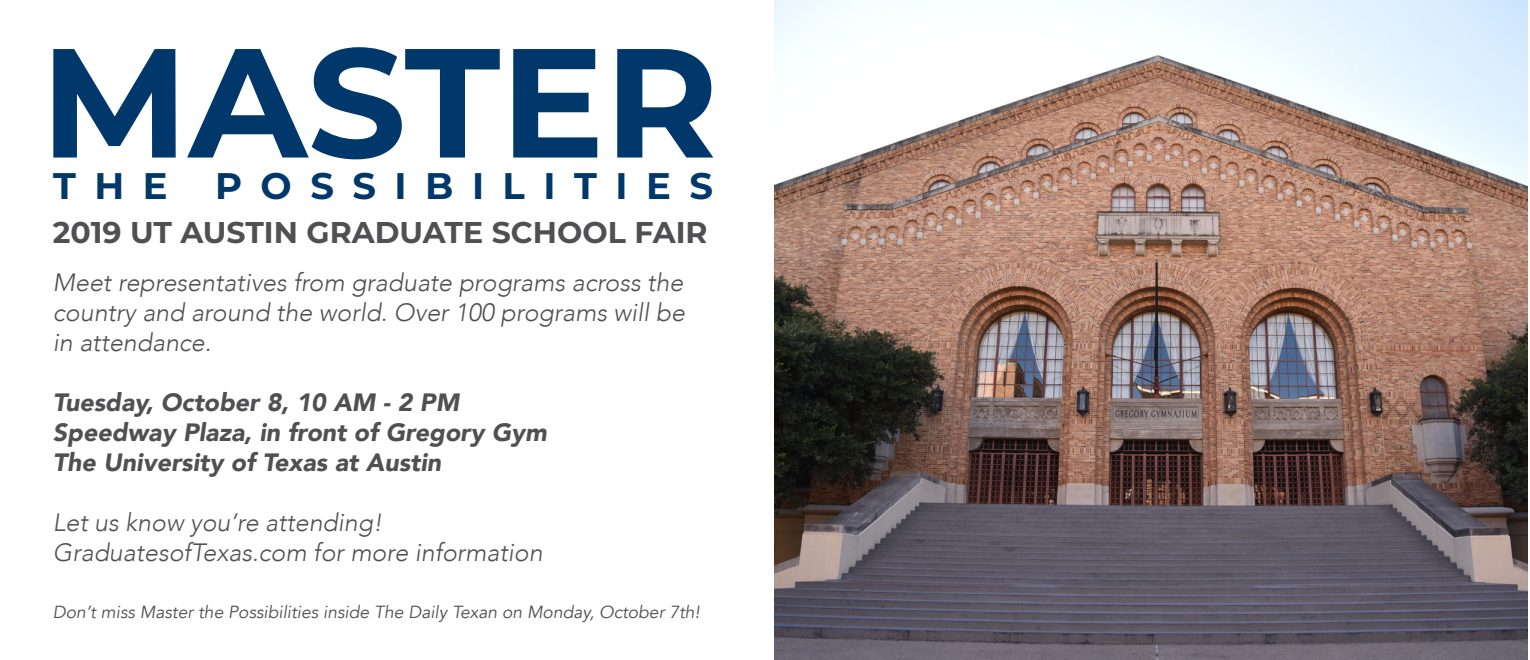
<style>
.page{position:relative;width:1530px;height:660px;background:#fff}
.page>*{position:absolute;margin:0;border:0;box-sizing:border-box;transform-origin:0 0}
.t1{font:700 155px "Montserrat";color:#00386b}
.t2{font:700 37px "Montserrat";letter-spacing:.5em;color:#00386b}
.t3{font:700 30px "Montserrat";color:#505052}
.t4{font:italic 300 25px/30px "Avenir";color:#505052;text-align:justify}
.t5{font:italic 900 25px "Avenir";color:#505052}
.t6{font:italic 17.5px "Avenir";color:#505052}
</style>
<div class="page">
<img style="left:775px;top:0;width:753px;height:660px">
<p class="t1" style="left:41px;top:-9px;width:679px">MASTER</p>
<p class="t2" style="left:53px;top:159px;width:116px">THE</p>
<p class="t2" style="left:215px;top:159px;width:500px">POSSIBILITIES</p>
<p class="t3" style="left:53px;top:211px;width:656px">2019 UT AUSTIN GRADUATE SCHOOL FAIR</p>
<p class="t4" style="left:53px;top:267px;width:633px">Meet representatives from graduate programs across the country and around the world. Over 100 programs will be in attendance.</p>
<p class="t5" style="left:53px;top:381px;width:408px">Tuesday, October 8, 10 AM - 2 PM</p>
<p class="t5" style="left:53px;top:411px;width:495px">Speedway Plaza, in front of Gregory Gym</p>
<p class="t5" style="left:53px;top:441px;width:390px">The University of Texas at Austin</p>
<p class="t4" style="left:53px;top:507px;width:331px">Let us know you’re attending!</p>
<p class="t4" style="left:53px;top:537px;width:491px">GraduatesofTexas.com for more information</p>
<p class="t6" style="left:53px;top:601px;width:648px">Don’t miss Master the Possibilities inside The Daily Texan on Monday, October 7th!</p>
</div>
